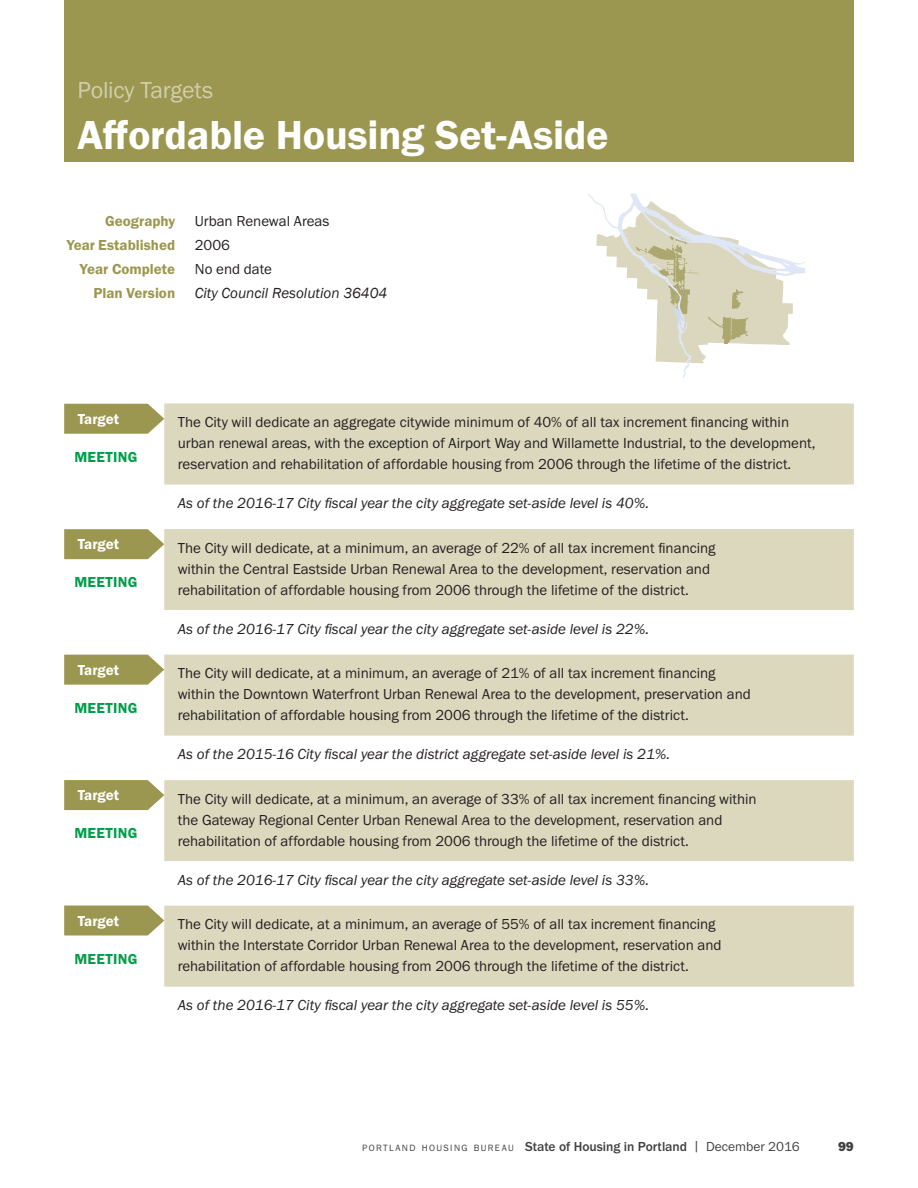
<style>
.page{position:relative;width:918px;height:1188px;background:#fff}
.page>*{position:absolute;margin:0;border:0;box-sizing:border-box;transform-origin:0 0}
.t1{font:42px "Franklin Gothic URW Dem";letter-spacing:-.005em;color:#fff}
.t2{font:24px "Franklin Gothic URW Boo";letter-spacing:-.01em;color:#d1ceac}
.t3{font:15px/21px "Franklin Gothic URW Boo";color:#231f20}
.t4{font:15px "Franklin Gothic URW Boo Ita";color:#231f20}
.t5{font:15px/24px "Franklin Gothic URW Dem";color:#9b9750;text-align:right}
.t6{font:15px "Franklin Gothic URW Dem";letter-spacing:.02em;color:#009d48}
.t7{font:15px "Franklin Gothic URW Dem";color:#fff}
.t8{font:italic 15px "Franklin Gothic";color:#231f20}
.t9{font:500 13.5px "Franklin Gothic URW";color:#404041}
.t10{font:13.5px "Franklin Gothic URW Hea";color:#404041}
.s1{font-family:"Franklin Gothic URW Boo";font-weight:400;font-size:9.45px}
.s2{font-family:"Franklin Gothic URW Boo";font-weight:400}
</style>
<div class="page">
<div style="left:64px;top:0;width:790px;height:162px;background:#9b9750"></div>
<svg style="left:64px;top:404px;width:100px;height:30px;background:#a3a05f"></svg>
<svg style="left:64px;top:529px;width:100px;height:30px;background:#a3a05f"></svg>
<svg style="left:64px;top:655px;width:100px;height:30px;background:#a4a060"></svg>
<svg style="left:64px;top:780px;width:100px;height:30px;background:#a39f5e"></svg>
<svg style="left:64px;top:906px;width:100px;height:30px;background:#a4a060"></svg>
<svg style="left:588px;top:194px;width:217px;height:184px"></svg>
<svg style="left:164px;top:404px;width:690px;height:583px;fill:#dbd8be"></svg>
<div style="left:164px;top:522px;width:690px;height:7px;background:#fff"></div>
<h2 class="t2" style="left:78px;top:80px;width:137px">Policy Targets</h2>
<h1 class="t1" style="left:78px;top:118px;width:533px">Affordable Housing Set-Aside</h1>
<p class="t5" style="left:67px;top:210px;width:110px">Geography<br>Year Established<br>Year Complete<br>Plan Version</p>
<p class="t3" style="left:195px;top:210px;width:136px;line-height:24px">Urban Renewal Areas<br>2006<br>No end date</p>
<p class="t8" style="left:195px;top:284px;width:194px">City Council Resolution 36404</p>
<p class="t7" style="left:78px;top:413px;width:43px">Target</p>
<p class="t6" style="left:74px;top:451px;width:65px">MEETING</p>
<p class="t7" style="left:78px;top:538px;width:43px">Target</p>
<p class="t6" style="left:74px;top:576px;width:65px">MEETING</p>
<p class="t7" style="left:78px;top:664px;width:43px">Target</p>
<p class="t6" style="left:74px;top:702px;width:65px">MEETING</p>
<p class="t7" style="left:78px;top:789px;width:43px">Target</p>
<p class="t6" style="left:74px;top:827px;width:65px">MEETING</p>
<p class="t7" style="left:78px;top:915px;width:43px">Target</p>
<p class="t6" style="left:74px;top:953px;width:65px">MEETING</p>
<p class="t3" style="left:178px;top:412px;width:639px">The City will dedicate an aggregate citywide minimum of 40% of all tax increment financing within urban renewal areas, with the exception of Airport Way and Willamette Industrial, to the development, reservation and rehabilitation of affordable housing from 2006 through the lifetime of the district.</p>
<p class="t4" style="left:178px;top:497px;width:473px">As of the 2016-17 City fiscal year the city aggregate set-aside level is 40%.</p>
<p class="t3" style="left:178px;top:538px;width:539px">The City will dedicate, at a minimum, an average of 22% of all tax increment financing within the Central Eastside Urban Renewal Area to the development, reservation and rehabilitation of affordable housing from 2006 through the lifetime of the district.</p>
<p class="t4" style="left:178px;top:623px;width:473px">As of the 2016-17 City fiscal year the city aggregate set-aside level is 22%.</p>
<p class="t3" style="left:178px;top:664px;width:575px">The City will dedicate, at a minimum, an average of 21% of all tax increment financing within the Downtown Waterfront Urban Renewal Area to the development, preservation and rehabilitation of affordable housing from 2006 through the lifetime of the district.</p>
<p class="t4" style="left:178px;top:748px;width:494px">As of the 2015-16 City fiscal year the district aggregate set-aside level is 21%.</p>
<p class="t3" style="left:178px;top:789px;width:580px">The City will dedicate, at a minimum, an average of 33% of all tax increment financing within the Gateway Regional Center Urban Renewal Area to the development, reservation and rehabilitation of affordable housing from 2006 through the lifetime of the district.</p>
<p class="t4" style="left:178px;top:874px;width:473px">As of the 2016-17 City fiscal year the city aggregate set-aside level is 33%.</p>
<p class="t3" style="left:178px;top:915px;width:545px">The City will dedicate, at a minimum, an average of 55% of all tax increment financing within the Interstate Corridor Urban Renewal Area to the development, reservation and rehabilitation of affordable housing from 2006 through the lifetime of the district.</p>
<p class="t4" style="left:178px;top:999px;width:473px">As of the 2016-17 City fiscal year the city aggregate set-aside level is 55%.</p>
<p class="t9" style="left:362px;top:1141px;width:439px"><span class="s1">PORTL AND HOUSING BURE AU</span> State of Housing in Portland <span class="s2">| December 2016</span></p>
<p class="t10" style="left:838px;top:1138px;width:17px">99</p>
</div>
